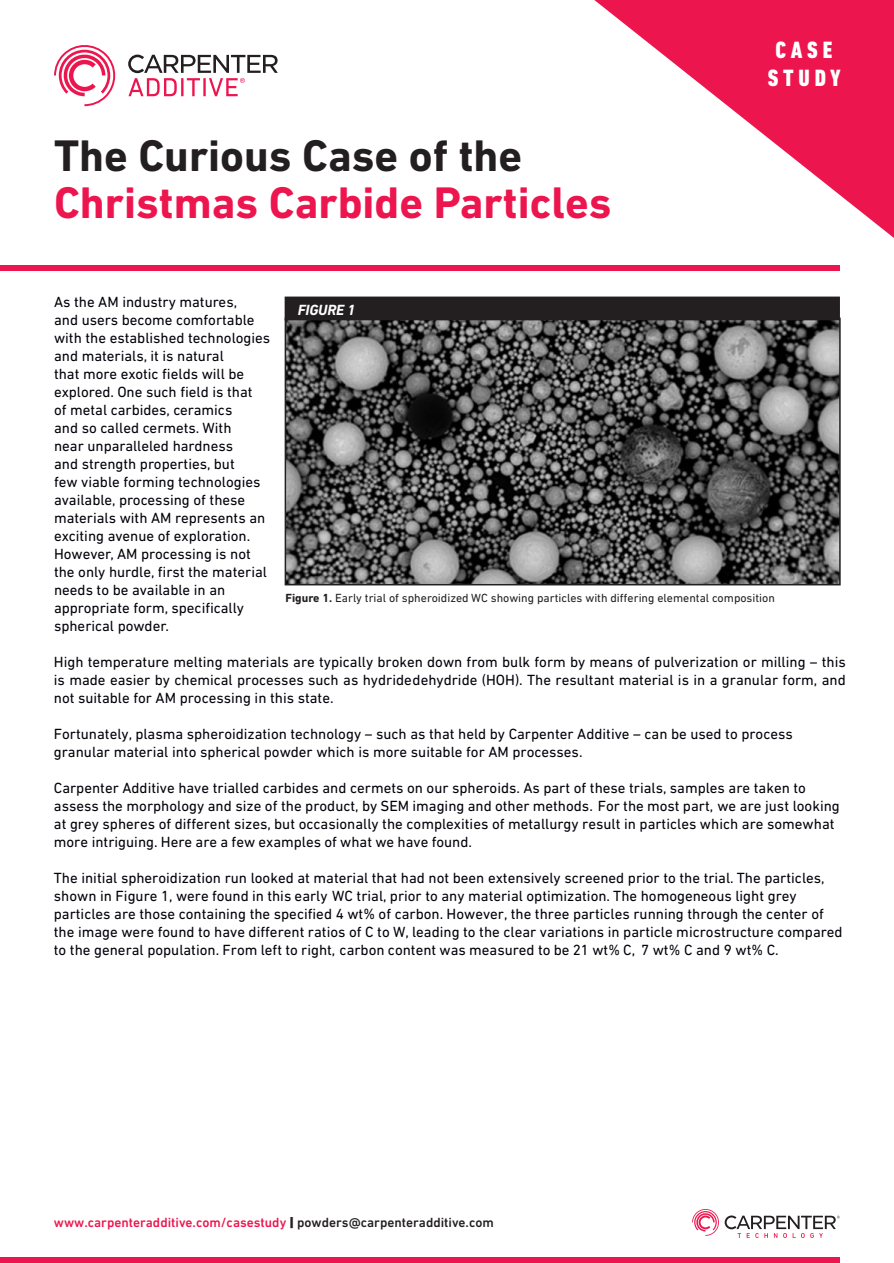
<style>
.page{position:relative;width:894px;height:1263px;background:#fff}
.page>*{position:absolute;margin:0;border:0;box-sizing:border-box;transform-origin:0 0}
.t1{font:700 45px/46.5px "DIN Next LT Pro";color:#ed154e}
.t2{font:800 condensed 24px "DIN Next LT Pro";letter-spacing:.2em;color:#fff}
.t3{font:15px/18px "DIN Next LT Pro";color:#000109}
.t4{font:italic 700 15px "DIN Next LT Pro";letter-spacing:-.01em;color:#fff}
.t5{font:500 13.5px "DIN Next LT Pro";color:#ed154e}
.t6{font:12px "DIN Next LT Pro";color:#231f20}
.s1{color:#231f20}
.s2{font-weight:700}
.s3{font-weight:900;color:#231f20}
</style>
<div class="page">
<svg style="left:594px;top:0;width:299px;height:237px"></svg>
<svg style="left:54px;top:45px;width:62px;height:61px"></svg>
<svg style="left:128px;top:55px;width:150px;height:41px"></svg>
<div style="left:0;top:265px;width:839px;height:6px;background:#ed154e"></div>
<div style="left:0;top:1257px;width:839px;height:6px;background:#ed154e"></div>
<svg style="left:692px;top:1209px;width:147px;height:29px"></svg>
<img style="left:287px;top:321px;width:550px;height:261px">
<div style="left:284px;top:318px;width:556px;height:267px;border:2px solid #231f20"></div>
<div style="left:285px;top:297px;width:553px;height:22px;background:#231f20"></div>
<div style="left:284px;top:296px;width:555px;height:24px;border:2px solid #231f20"></div>
<p class="t1" style="left:54px;top:133px;width:559px"><span class="s1">The Curious Case of the<br></span>Christmas Carbide Particles</p>
<p class="t2" style="left:775px;top:36px;width:58px">CASE</p>
<p class="t2" style="left:767px;top:65px;width:74px">STUDY</p>
<p class="t3" style="left:54px;top:292px;width:218px">As the AM industry matures,<br>and users become comfortable with the established technologies and materials, it is natural<br>that more exotic fields will be explored. One such field is that<br>of metal carbides, ceramics<br>and so called cermets. With<br>near unparalleled hardness<br>and strength properties, but<br>few viable forming technologies available, processing of these materials with AM represents an exciting avenue of exploration.<br>However, AM processing is not the only hurdle, first the material needs to be available in an appropriate form, specifically spherical powder.</p>
<p class="t3" style="left:54px;top:652px;width:793px;text-align:justify">High temperature melting materials are typically broken down from bulk form by means of pulverization or milling – this is made easier by chemical processes such as hydride dehydride (HOH). The resultant material is in a granular form, and not suitable for AM processing in this state.</p>
<p class="t3" style="left:54px;top:724px;width:740px">Fortunately, plasma spheroidization technology – such as that held by Carpenter Additive – can be used to process granular material into spherical powder which is more suitable for AM processes.</p>
<p class="t3" style="left:54px;top:778px;width:787px">Carpenter Additive have trialled carbides and cermets on our spheroids. As part of these trials, samples are taken to assess the morphology and size of the product, by SEM imaging and other methods. For the most part, we are just looking at grey spheres of different sizes, but occasionally the complexities of metallurgy result in particles which are somewhat more intriguing. Here are a few examples of what we have found.</p>
<p class="t3" style="left:54px;top:868px;width:790px">The initial spheroidization run looked at material that had not been extensively screened prior to the trial. The particles, shown in Figure 1, were found in this early WC trial, prior to any material optimization. The homogeneous light grey particles are those containing the specified 4 wt% of carbon. However, the three particles running through the center of the image were found to have different ratios of C to W, leading to the clear variations in particle microstructure compared to the general population. From left to right, carbon content was measured to be 21 wt% C, 7 wt% C and 9 wt% C.</p>
<p class="t4" style="left:298px;top:301px;width:59px">FIGURE 1</p>
<p class="t6" style="left:285px;top:591px;width:491px"><span class="s2">Figure 1.</span> Early trial of spheroidized WC showing particles with differing elemental composition</p>
<p class="t5" style="left:54px;top:1214px;width:441px">www.carpenteradditive.com/casestudy <span class="s3">|</span> <span class="s1">powders@carpenteradditive.com</span></p>
</div>
